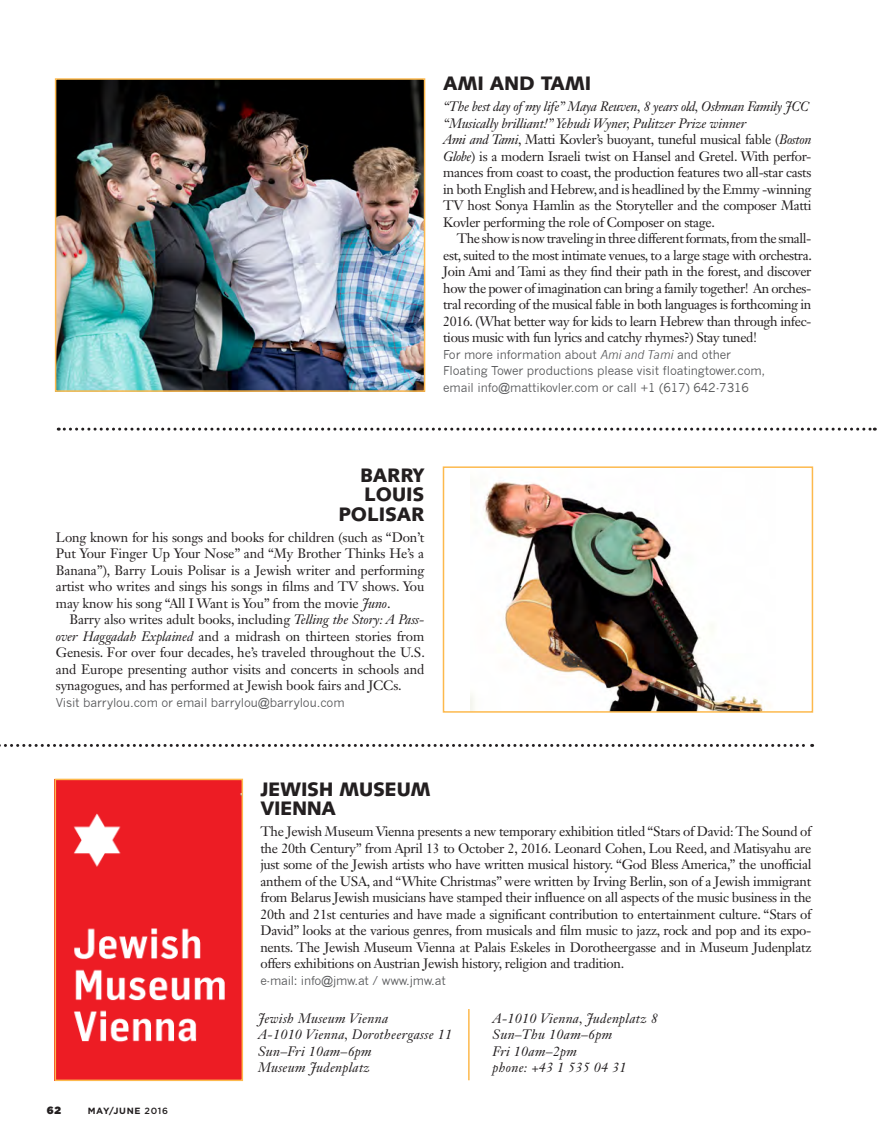
<style>
.page{position:relative;width:878px;height:1134px;background:#fff}
.page>*{position:absolute;margin:0;border:0;box-sizing:border-box;transform-origin:0 0}
._7_04_Book_Guide_Bod{font:900 19.5px "Syntax LT Std";letter-spacing:-.01em;color:#231f20}
._7_04_Book_Guide_Bod-2{font:13.5px/16.5px "Janson Text LT Std";letter-spacing:-.02em;color:#231f20;text-align:justify}
._7_04_Book_Guide_Bod-3{font:italic 13.5px "Janson Text LT Std";letter-spacing:.02em;color:#231f20}
._7_04_Book_Guide_Bod-4{font:italic 13.5px "Janson Text LT Std";letter-spacing:-.02em;color:#231f20}
._7_04_Book_Guide_Bod-5{font:italic 13.5px "Janson Text LT Std";letter-spacing:-.01em;color:#231f20}
._7_04_Book_Guide_Bod-6{font:12px "News Gothic";letter-spacing:-.01em;color:#57585a}
._9_02_All-Folio_Numb{font:900 10.5px "Gotham";color:#231f20}
._9_01_All-Folio_Tag{font:700 9px "Gotham";letter-spacing:.075em;color:#231f20}
.s1{font-style:italic}
.s2{font-weight:500}
</style>
<div class="page">
<img style="left:58px;top:81px;width:364px;height:308px">
<div style="left:55px;top:78px;width:370px;height:314px;border:2px solid #fdb94d"></div>
<img style="left:470px;top:480px;width:301px;height:230px">
<div style="left:442px;top:466px;width:371px;height:247px;border:2px solid #fdb94d"></div>
<svg style="left:58px;top:428px;width:817px;height:3px"></svg>
<svg style="left:0;top:744px;width:812px;height:3px"></svg>
<div style="left:55px;top:779px;width:187px;height:302px;background:#ed1c24"></div>
<img style="left:73px;top:813px;width:152px;height:229px">
<hr style="left:468px;top:1009px;width:1px;height:71px;background:#fdb94d">
<div style="left:55px;top:779px;width:188px;height:302px;border:2px solid #fdb94d"></div>
<p class="_7_04_Book_Guide_Bod" style="left:443px;top:72px;width:150px">AMI AND TAMI</p>
<p class="_7_04_Book_Guide_Bod-4" style="left:443px;top:98px;width:367px">“The best day of my life” Maya Reuven, 8 years old, Oshman Family JCC</p>
<p class="_7_04_Book_Guide_Bod-5" style="left:443px;top:115px;width:304px">“Musically brilliant!” Yehudi Wyner, Pulitzer Prize winner</p>
<p class="_7_04_Book_Guide_Bod-2" style="left:443px;top:131px;width:370px"><span class="s1">Ami and Tami</span>, Matti Kovler’s buoyant, tuneful musical fable (<span class="s1">Boston Globe</span>) is a modern Israeli twist on Hansel and Gretel. With perfor&shy;mances from coast to coast, the production features two all-star casts in both English and Hebrew, and is headlined by the Emmy -winning TV host Sonya Hamlin as the Storyteller and the composer Matti Kovler performing the role of Composer on stage.</p>
<p class="_7_04_Book_Guide_Bod-2" style="left:443px;top:230px;width:370px;text-indent:14px">The show is now traveling in three different formats, from the small&shy;est, suited to the most intimate venues, to a large stage with orchestra.<br>Join Ami and Tami as they find their path in the forest, and discover how the power of imagination can bring a family together! An orches&shy;tral recording of the musical fable in both languages is forthcoming in 2016. (What better way for kids to learn Hebrew than through infec&shy;tious music with fun lyrics and catchy rhymes?) Stay tuned!</p>
<p class="_7_04_Book_Guide_Bod-6" style="left:443px;top:348px;width:289px">For more information about <span class="s1">Ami and Tami</span> and other</p>
<p class="_7_04_Book_Guide_Bod-6" style="left:443px;top:364px;width:323px">Floating Tower productions please visit floatingtower.com,</p>
<p class="_7_04_Book_Guide_Bod-6" style="left:443px;top:381px;width:307px">email info@mattikovler.com or call +1 (617) 642-7316</p>
<p class="_7_04_Book_Guide_Bod" style="left:360px;top:464px;width:66px">BARRY</p>
<p class="_7_04_Book_Guide_Bod" style="left:364px;top:483px;width:62px">LOUIS</p>
<p class="_7_04_Book_Guide_Bod" style="left:338px;top:503px;width:87px">POLISAR</p>
<p class="_7_04_Book_Guide_Bod-2" style="left:56px;top:529px;width:370px">Long known for his songs and books for children (such as “Don’t Put Your Finger Up Your Nose” and “My Brother Thinks He’s a Banana”), Barry Louis Polisar is a Jewish writer and performing artist who writes and sings his songs in films and TV shows. You may know his song “All I Want is You” from the movie <span class="s1">Juno</span>.</p>
<p class="_7_04_Book_Guide_Bod-2" style="left:56px;top:611px;width:370px;text-indent:14px">Barry also writes adult books, including <span class="s1">Telling the Story: A Pass&shy;over Haggadah Explained</span> and a midrash on thirteen stories from Genesis. For over four decades, he’s traveled throughout the U.S. and Europe presenting author visits and concerts in schools and synagogues, and has performed at Jewish book fairs and JCCs.</p>
<p class="_7_04_Book_Guide_Bod-6" style="left:56px;top:696px;width:290px">Visit barrylou.com or email barrylou@barrylou.com</p>
<p class="_9_02_All-Folio_Numb" style="left:47px;top:1104px;width:16px">62</p>
<p class="_9_01_All-Folio_Tag" style="left:88px;top:1105px;width:82px">MAY/JUNE <span class="s2">2016</span></p>
<p class="_7_04_Book_Guide_Bod" style="left:260px;top:778px;width:172px">JEWISH MUSEUM</p>
<p class="_7_04_Book_Guide_Bod" style="left:260px;top:797px;width:77px">VIENNA</p>
<p class="_7_04_Book_Guide_Bod-2" style="left:260px;top:823px;width:552px">The Jewish Museum Vienna presents a new temporary exhibition titled “Stars of David: The Sound of the 20th Century” from April 13 to October 2, 2016. Leonard Cohen, Lou Reed, and Matisyahu are just some of the Jewish artists who have written musical history. “God Bless America,” the unofficial anthem of the USA, and “White Christmas” were written by Irving Berlin, son of a Jewish immigrant from Belarus Jewish musicians have stamped their influence on all aspects of the music business in the 20th and 21st centuries and have made a significant contribution to entertainment culture. “Stars of David” looks at the various genres, from musicals and film music to jazz, rock and pop and its expo&shy;nents. The Jewish Museum Vienna at Palais Eskeles in Dorotheergasse and in Museum Judenplatz offers exhibitions on Austrian Jewish history, religion and tradition.</p>
<p class="_7_04_Book_Guide_Bod-6" style="left:260px;top:974px;width:187px">e-mail: info@jmw.at / www.jmw.at</p>
<p class="_7_04_Book_Guide_Bod-3" style="left:258px;top:1010px;width:132px">Jewish Museum Vienna</p>
<p class="_7_04_Book_Guide_Bod-3" style="left:258px;top:1026px;width:195px">A-1010 Vienna, Dorotheergasse 11</p>
<p class="_7_04_Book_Guide_Bod-3" style="left:258px;top:1043px;width:115px">Sun–Fri 10am–6pm</p>
<p class="_7_04_Book_Guide_Bod-3" style="left:258px;top:1059px;width:113px">Museum Judenplatz</p>
<p class="_7_04_Book_Guide_Bod-3" style="left:492px;top:1010px;width:166px">A-1010 Vienna, Judenplatz 8</p>
<p class="_7_04_Book_Guide_Bod-3" style="left:492px;top:1026px;width:121px">Sun–Thu 10am–6pm</p>
<p class="_7_04_Book_Guide_Bod-3" style="left:492px;top:1043px;width:86px">Fri 10am–2pm</p>
<p class="_7_04_Book_Guide_Bod-3" style="left:492px;top:1059px;width:135px">phone: +43 1 535 04 31</p>
</div>
